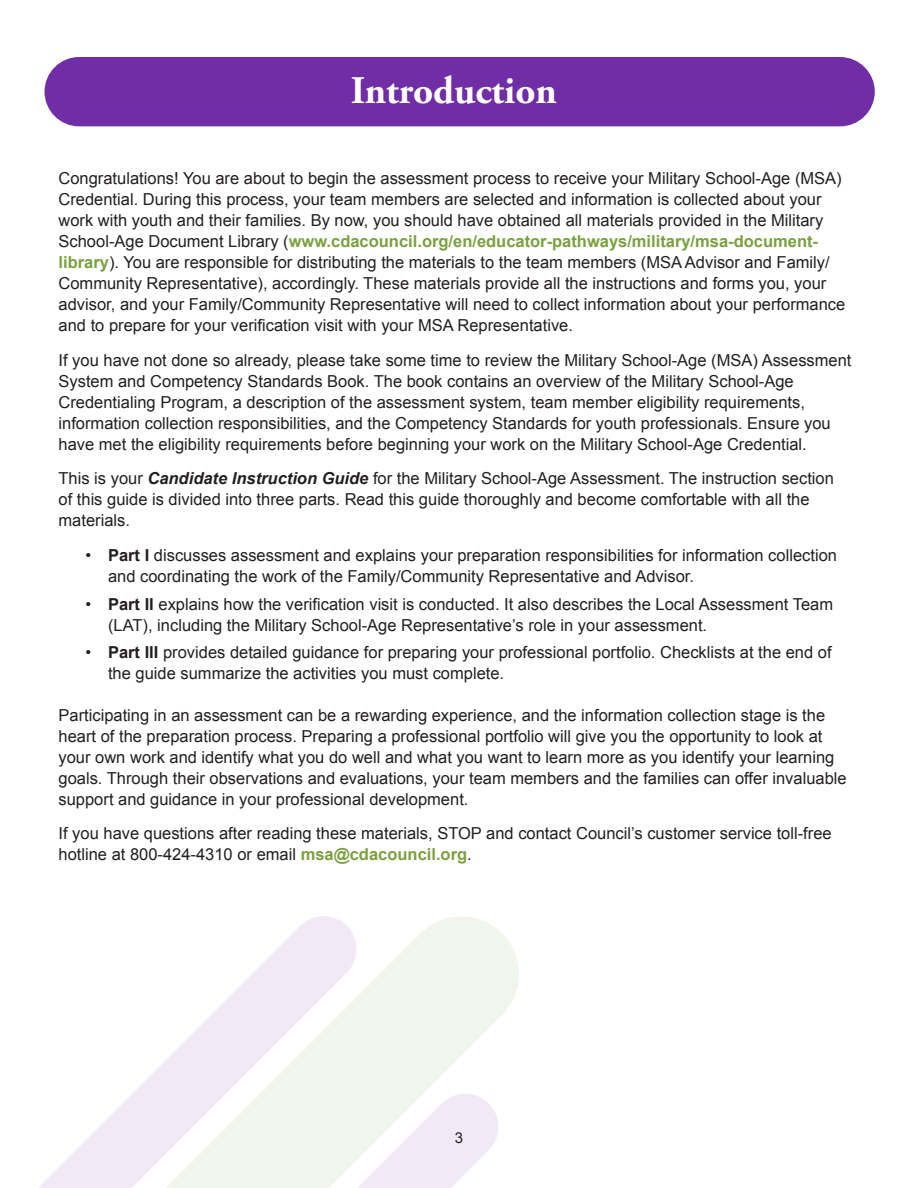
<style>
.page{position:relative;width:918px;height:1188px;background:#fff}
.page>*{position:absolute;margin:0;border:0;box-sizing:border-box;transform-origin:0 0}
.t1{font:700 39px "Adobe Garamond Pro";color:#fff}
.Body{font:16.5px/21px "Arial";color:#231f20}
.Bullets{font:16.5px/21px "Arial";color:#231f20}
.t2{font:15px "Arial";color:#231f20}
.s1{font-weight:700;color:#7ba03f}
.s2{font-weight:700;font-style:italic}
.s3{font-weight:700}
</style>
<div class="page">
<svg style="left:360px;top:917px;width:159px;height:271px;fill:#f2f5ec"></svg>
<div style="left:45px;top:57px;width:830px;height:69px;background:#712da5;border-radius:35px"></div>
<svg style="left:39px;top:916px;width:321px;height:272px"></svg>
<p class="t1" style="left:351px;top:68px;width:208px">Introduction</p>
<p class="Body" style="left:59px;top:168px;width:788px">Congratulations! You are about to begin the assessment process to receive your Military School-Age (MSA)<br>Credential. During this process, your team members are selected and information is collected about your work with youth and their families. By now, you should have obtained all materials provided in the Military School-Age Document Library (<span class="s1">www.cdacouncil.org/en/educator-pathways/military/msa-document&shy;library</span>). You are responsible for distributing the materials to the team members (MSA Advisor and Family/ Community Representative), accordingly. These materials provide all the instructions and forms you, your advisor, and your Family/Community Representative will need to collect information about your performance and to prepare for your verification visit with your MSA Representative.</p>
<p class="Body" style="left:59px;top:350px;width:794px">If you have not done so already, please take some time to review the Military School-Age (MSA) Assessment System and Competency Standards Book. The book contains an overview of the Military School-Age Credentialing Program, a description of the assessment system, team member eligibility requirements, information collection responsibilities, and the Competency Standards for youth professionals. Ensure you have met the eligibility requirements before beginning your work on the Military School-Age Credential.</p>
<p class="Body" style="left:59px;top:468px;width:777px">This is your <span class="s2">Candidate Instruction Guide</span> for the Military School-Age Assessment. The instruction section of this guide is divided into three parts. Read this guide thoroughly and become comfortable with all the materials.</p>
<p class="Bullets" style="left:108px;top:545px;width:731px;text-indent:-22px">• <span class="s3">Part I</span> discusses assessment and explains your preparation responsibilities for information collection and coordinating the work of the Family/Community Representative and Advisor.</p>
<p class="Bullets" style="left:108px;top:594px;width:727px;text-indent:-22px">• <span class="s3">Part II</span> explains how the verification visit is conducted. It also describes the Local Assessment Team (LAT), including the Military School-Age Representative’s role in your assessment.</p>
<p class="Bullets" style="left:108px;top:642px;width:725px;text-indent:-22px">• <span class="s3">Part III</span> provides detailed guidance for preparing your professional portfolio. Checklists at the end of the guide summarize the activities you must complete.</p>
<p class="Body" style="left:59px;top:705px;width:790px">Participating in an assessment can be a rewarding experience, and the information collection stage is the heart of the preparation process. Preparing a professional portfolio will give you the opportunity to look at your own work and identify what you do well and what you want to learn more as you identify your learning goals. Through their observations and evaluations, your team members and the families can offer invaluable support and guidance in your professional development.</p>
<p class="Body" style="left:59px;top:823px;width:775px">If you have questions after reading these materials, STOP and contact Council’s customer service toll-free hotline at 800-424-4310 or email <span class="s1">msa@cdacouncil.org</span>.</p>
<p class="t2" style="left:455px;top:1128px;width:10px">3</p>
</div>
